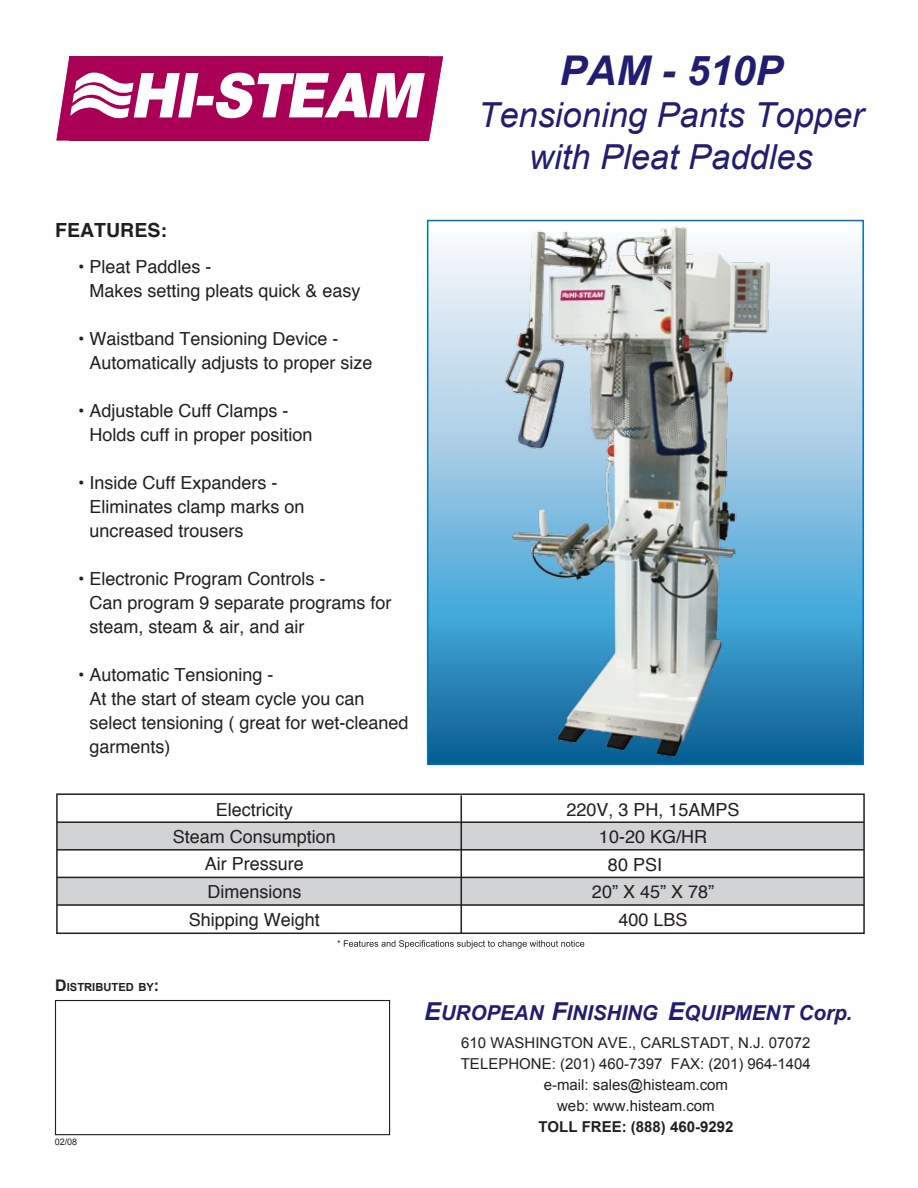
<style>
.page{position:relative;width:918px;height:1188px;background:#fff}
.page>*{position:absolute;margin:0;border:0;box-sizing:border-box;transform-origin:0 0}
.t1{font:italic 700 40.95px "Arial";color:#211d70}
.t2{font:italic 34.5px/42px "Arial";color:#211d70;text-align:center}
.t3{font:italic 700 20.55px "Arial";color:#211d70}
.t4{font:700 19.5px "Helvetica";color:#231f20}
.t5{font:18px/24px "Helvetica";color:#231f20}
.t6{font:15px/21px "Arial";color:#231f20;text-align:center}
.t7{font:700 15px "Arial";color:#231f20}
.t8{font:700 11.25px "Arial";color:#231f20}
.t9{font:9px "Arial";color:#231f20}
.s1{font-size:15.9px}
.s2{font-size:24.75px}
</style>
<div class="page">
<svg style="left:430px;top:246px;width:431px;height:516px;background:#81b9d9"></svg>
<svg style="left:56px;top:56px;width:387px;height:84px"></svg>
<div style="left:55px;top:1000px;width:335px;height:135px;border:1px solid #231f20"></div>
<div style="left:57px;top:822px;width:807px;height:28px;background:#d1d3d4"></div>
<div style="left:57px;top:878px;width:807px;height:27px;background:#d1d3d4"></div>
<div style="left:56px;top:793px;width:809px;height:141px;border:2px solid #231f20"></div>
<hr style="left:57px;top:821px;width:807px;height:2px;background:#231f20">
<hr style="left:57px;top:849px;width:807px;height:2px;background:#231f20">
<hr style="left:57px;top:877px;width:807px;height:1px;background:#231f20">
<hr style="left:57px;top:904px;width:807px;height:2px;background:#231f20">
<hr style="left:461px;top:796px;width:1px;height:137px;background:#231f20">
<svg style="left:337px;top:940px;width:247px;height:9px"></svg>
<img style="left:468px;top:219px;width:329px;height:547px">
<p class="t4" style="left:55px;top:215px;width:113px">FEATURES:</p>
<p class="t5" style="left:78px;top:255px;width:135px">• Pleat Paddles -</p>
<p class="t5" style="left:89px;top:279px;width:273px">Makes setting pleats quick &amp; easy</p>
<p class="t5" style="left:78px;top:327px;width:262px">• Waistband Tensioning Device -</p>
<p class="t5" style="left:89px;top:351px;width:285px">Automatically adjusts to proper size</p>
<p class="t5" style="left:78px;top:399px;width:212px">• Adjustable Cuff Clamps -</p>
<p class="t5" style="left:89px;top:423px;width:225px">Holds cuff in proper position</p>
<p class="t5" style="left:78px;top:471px;width:201px">• Inside Cuff Expanders -</p>
<p class="t5" style="left:89px;top:495px;width:217px">Eliminates clamp marks on uncreased trousers</p>
<p class="t5" style="left:78px;top:567px;width:249px">• Electronic Program Controls -</p>
<p class="t5" style="left:89px;top:591px;width:304px">Can program 9 separate programs for steam, steam &amp; air, and air</p>
<p class="t5" style="left:78px;top:663px;width:197px">• Automatic Tensioning -</p>
<p class="t5" style="left:89px;top:687px;width:321px">At the start of steam cycle you can select tensioning ( great for wet-cleaned garments)</p>
<h1 class="t1" style="left:559px;top:44px;width:225px">PAM - 510P</h1>
<h2 class="t2" style="left:478px;top:94px;width:387px">Tensioning Pants Topper with Pleat Paddles</h2>
<p class="t5" style="left:216px;top:798px;width:79px">Electricity</p>
<p class="t5" style="left:566px;top:798px;width:175px">220V, 3 PH, 15AMPS</p>
<p class="t5" style="left:205px;top:852px;width:101px">Air Pressure</p>
<p class="t5" style="left:173px;top:825px;width:165px">Steam Consumption</p>
<p class="t5" style="left:608px;top:824px;width:101px;line-height:27.5px;text-indent:-9px">10-20 KG/HR<br>80 PSI</p>
<p class="t5" style="left:207px;top:880px;width:96px">Dimensions</p>
<p class="t5" style="left:592px;top:880px;width:124px">20” X 45” X 78”</p>
<p class="t5" style="left:189px;top:908px;width:133px">Shipping Weight</p>
<p class="t5" style="left:618px;top:908px;width:71px">400 LBS</p>
<p class="t8" style="left:55px;top:980px;width:105px"><span class="s1">D</span>ISTRIBUTED BY<span class="s1">:</span></p>
<p class="t9" style="left:55px;top:1136px;width:24px">02/08</p>
<p class="t3" style="left:424px;top:1000px;width:430px"><span class="s2">E</span>UROPEAN <span class="s2">F</span>INISHING <span class="s2">E</span>QUIPMENT Corp.</p>
<p class="t6" style="left:461px;top:1033px;width:352px">610 WASHINGTON AVE., CARLSTADT, N.J. 07072<br>TELEPHONE: (201) 460-7397 FAX: (201) 964-1404 e-mail: sales@histeam.com<br>web: www.histeam.com</p>
<p class="t7" style="left:538px;top:1117px;width:197px">TOLL FREE: (888) 460-9292</p>
</div>
